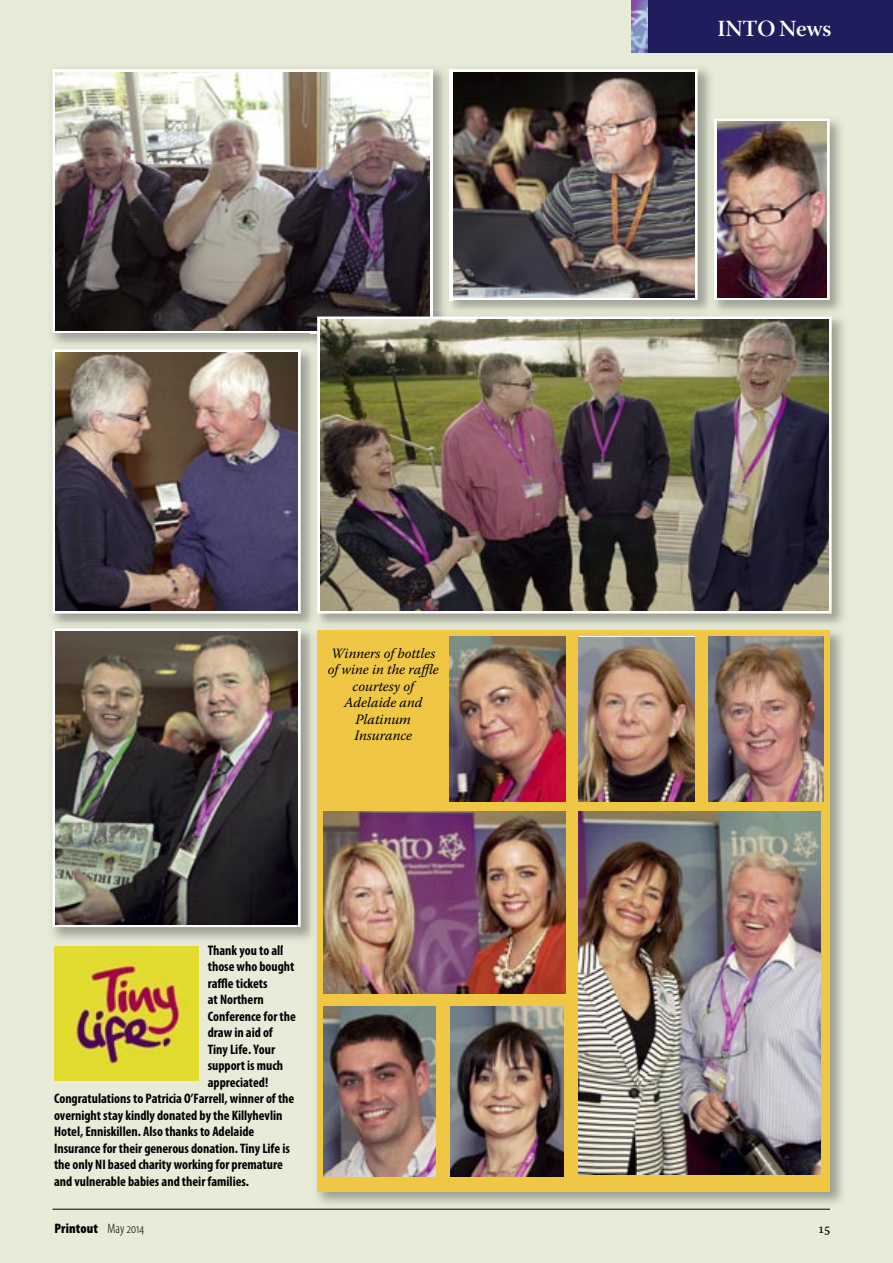
<style>
.page{position:relative;width:893px;height:1263px;background:#e7ebd8}
.page>*{position:absolute;margin:0;border:0;box-sizing:border-box;transform-origin:0 0}
.t1{font:23.1px "Warnock Pro Semibold Subh";letter-spacing:-.01em;color:#fff}
.t2{font:italic 14.25px/16.5px "Warnock Pro";letter-spacing:-.005em;color:#000;text-align:center}
.t3{font:14.25px "Warnock Pro";color:#000}
.t4{font:700 condensed 13.8px "Myriad Pro";color:#000}
.t5{font:900 condensed 13.8px "Myriad Pro";letter-spacing:.005em;color:#000}
.s1{font-weight:300}
</style>
<div class="page">
<img style="left:311px;top:633px;width:532px;height:576px">
<div style="left:317px;top:630px;width:513px;height:561px;background:#f0c744"></div>
<img style="left:631px;top:0;width:17px;height:52px">
<div style="left:648px;top:0;width:245px;height:52px;background:#201d5c"></div>
<hr style="left:52px;top:1209px;width:778px;height:1px;background:#000">
<img style="left:449px;top:636px;width:116px;height:165px">
<img style="left:579px;top:637px;width:116px;height:164px">
<img style="left:323px;top:1007px;width:113px;height:169px">
<img style="left:708px;top:636px;width:116px;height:165px">
<img style="left:451px;top:1007px;width:113px;height:169px">
<img style="left:323px;top:812px;width:242px;height:181px">
<img style="left:579px;top:812px;width:242px;height:362px">
<img style="left:717px;top:118px;width:124px;height:191px">
<div style="left:714px;top:119px;width:116px;height:181px;border:3px solid #fff"></div>
<img style="left:718px;top:122px;width:109px;height:175px">
<img style="left:452px;top:68px;width:259px;height:241px">
<img style="left:707px;top:112px;width:10px;height:197px">
<img style="left:714px;top:119px;width:3px;height:181px">
<img style="left:717px;top:122px;width:1px;height:175px">
<div style="left:449px;top:69px;width:249px;height:231px;border:3px solid #fff"></div>
<img style="left:452px;top:72px;width:243px;height:225px">
<img style="left:52px;top:353px;width:259px;height:587px">
<div style="left:52px;top:350px;width:249px;height:263px;border:3px solid #fff"></div>
<img style="left:56px;top:353px;width:242px;height:257px">
<img style="left:311px;top:634px;width:6px;height:312px">
<img style="left:208px;top:945px;width:75px;height:1px">
<img style="left:52px;top:622px;width:259px;height:11px">
<div style="left:52px;top:629px;width:249px;height:298px;border:3px solid #fff"></div>
<img style="left:56px;top:632px;width:242px;height:292px">
<img style="left:52px;top:68px;width:391px;height:275px">
<img style="left:443px;top:74px;width:9px;height:235px">
<img style="left:449px;top:69px;width:3px;height:231px">
<img style="left:53px;top:343px;width:258px;height:10px">
<img style="left:52px;top:350px;width:249px;height:3px">
<div style="left:52px;top:69px;width:381px;height:264px;border:3px solid #fff"></div>
<img style="left:56px;top:72px;width:374px;height:237px">
<img style="left:56px;top:309px;width:255px;height:21px">
<div style="left:452px;top:309px;width:255px;height:7px;background:#dde1cf"></div>
<img style="left:311px;top:309px;width:132px;height:34px">
<svg style="left:443px;top:309px;width:9px;height:7px"></svg>
<svg style="left:311px;top:343px;width:6px;height:3px"></svg>
<img style="left:311px;top:309px;width:122px;height:24px">
<div style="left:317px;top:316px;width:515px;height:298px;border:3px solid #fff"></div>
<img style="left:320px;top:319px;width:509px;height:291px">
<img style="left:54px;top:946px;width:145px;height:134px">
<p class="t2" style="left:328px;top:646px;width:112px">Winners of bottles of wine in the raffle courtesy of<br>Adelaide and<br>Platinum<br>Insurance</p>
<p class="t4" style="left:208px;top:945px;width:77px">Thank you to all</p>
<p class="t4" style="left:208px;top:962px;width:88px">those who bought</p>
<p class="t4" style="left:208px;top:978px;width:61px">raffle tickets</p>
<p class="t4" style="left:208px;top:995px;width:57px">at Northern</p>
<p class="t4" style="left:208px;top:1011px;width:90px">Conference for the</p>
<p class="t4" style="left:208px;top:1028px;width:67px">draw in aid of</p>
<p class="t4" style="left:208px;top:1044px;width:69px">Tiny Life. Your</p>
<p class="t4" style="left:208px;top:1061px;width:77px">support is much</p>
<p class="t4" style="left:208px;top:1077px;width:62px">appreciated!</p>
<p class="t4" style="left:54px;top:1094px;width:242px">Congratulations to Patricia O’Farrell, winner of the</p>
<p class="t4" style="left:54px;top:1110px;width:230px">overnight stay kindly donated by the Killyhevlin</p>
<p class="t4" style="left:54px;top:1127px;width:202px">Hotel, Enniskillen. Also thanks to Adelaide</p>
<p class="t4" style="left:54px;top:1143px;width:237px">Insurance for their generous donation. Tiny Life is</p>
<p class="t4" style="left:54px;top:1160px;width:230px">the only NI based charity working for premature</p>
<p class="t4" style="left:54px;top:1176px;width:197px">and vulnerable babies and their families.</p>
<h1 class="t1" style="left:717px;top:15px;width:115px">INTO News</h1>
<p class="t5" style="left:55px;top:1223px;width:91px">Printout <span class="s1">May 2014</span></p>
<p class="t3" style="left:819px;top:1223px;width:13px">15</p>
</div>
